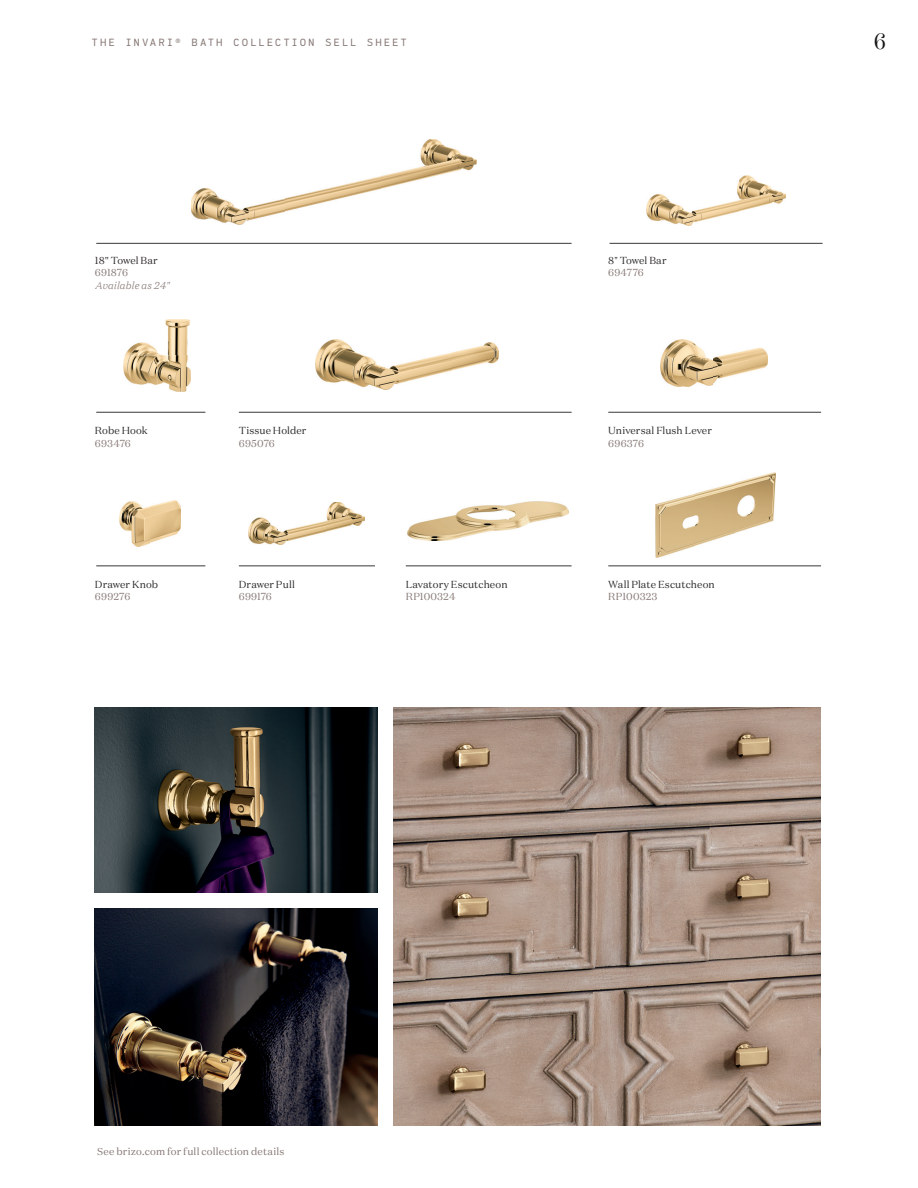
<style>
.page{position:relative;width:918px;height:1188px;background:#fff}
.page>*{position:absolute;margin:0;border:0;box-sizing:border-box;transform-origin:0 0}
.t1{font:22.5px "Domaine Display Nr";color:#131214}
.t2{font:10.5px "PFDIN Mono";letter-spacing:.25em;color:#867874}
.t3{font:10.2px/12.8px "Domaine Text";letter-spacing:.005em;color:#2e2b2c}
.t4{font:10.2px "Domaine Text";letter-spacing:.015em;color:#867874}
.t5{font:italic 300 10.2px "Domaine Text";letter-spacing:.01em;color:#867874}
.s1{font-family:"Domaine Display Nr"}
.s2{color:#867874}
</style>
<div class="page">
<img style="left:95px;top:708px;width:283px;height:184px">
<img style="left:95px;top:908px;width:283px;height:217px">
<img style="left:394px;top:708px;width:427px;height:417px">
<hr style="left:96px;top:412px;width:109px;height:1px;background:#383839">
<hr style="left:239px;top:565px;width:136px;height:1px;background:#383839">
<hr style="left:96px;top:565px;width:109px;height:1px;background:#383839">
<hr style="left:96px;top:243px;width:476px;height:1px;background:#383839">
<hr style="left:610px;top:243px;width:213px;height:1px;background:#383839">
<hr style="left:239px;top:412px;width:333px;height:1px;background:#383839">
<hr style="left:406px;top:565px;width:166px;height:1px;background:#383839">
<hr style="left:608px;top:412px;width:213px;height:1px;background:#383839">
<hr style="left:608px;top:565px;width:213px;height:1px;background:#383839">
<img style="left:249px;top:502px;width:116px;height:43px">
<img style="left:661px;top:339px;width:106px;height:47px">
<img style="left:120px;top:500px;width:60px;height:46px">
<img style="left:191px;top:139px;width:285px;height:86px">
<img style="left:647px;top:175px;width:139px;height:50px">
<img style="left:316px;top:339px;width:182px;height:50px">
<img style="left:123px;top:319px;width:68px;height:73px">
<img style="left:408px;top:502px;width:161px;height:38px">
<img style="left:655px;top:472px;width:120px;height:85px">
<p class="t2" style="left:92px;top:36px;width:316px">THE INVARI® BATH COLLECTION SELL SHEET</p>
<h1 class="t1" style="left:874px;top:26px;width:13px">6</h1>
<p class="t3" style="left:95px;top:253px;width:64px">18" Towel Bar</p>
<p class="t4" style="left:95px;top:265px;width:35px">691876</p>
<p class="t5" style="left:95px;top:278px;width:76px">Available as 24"</p>
<p class="t3" style="left:608px;top:253px;width:60px">8<span class="s1">"</span> Towel Bar<br><span class="s2">694776</span></p>
<p class="t3" style="left:95px;top:423px;width:54px">Robe Hook</p>
<p class="t4" style="left:95px;top:436px;width:37px">693476</p>
<p class="t3" style="left:239px;top:423px;width:69px">Tissue Holder</p>
<p class="t4" style="left:239px;top:436px;width:38px">695076</p>
<p class="t3" style="left:608px;top:423px;width:105px">Universal Flush Lever</p>
<p class="t4" style="left:608px;top:436px;width:37px">696376</p>
<p class="t3" style="left:95px;top:577px;width:65px">Drawer Knob</p>
<p class="t4" style="left:95px;top:589px;width:37px">699276</p>
<p class="t3" style="left:239px;top:577px;width:58px">Drawer Pull</p>
<p class="t4" style="left:239px;top:589px;width:35px">699176</p>
<p class="t3" style="left:406px;top:577px;width:103px">Lavatory Escutcheon</p>
<p class="t4" style="left:406px;top:589px;width:51px">RP100324</p>
<p class="t3" style="left:608px;top:577px;width:108px">Wall Plate Escutcheon</p>
<p class="t4" style="left:608px;top:589px;width:51px">RP100323</p>
<p class="t4" style="left:97px;top:1143px;width:189px">See brizo.com for full collection details</p>
</div>
